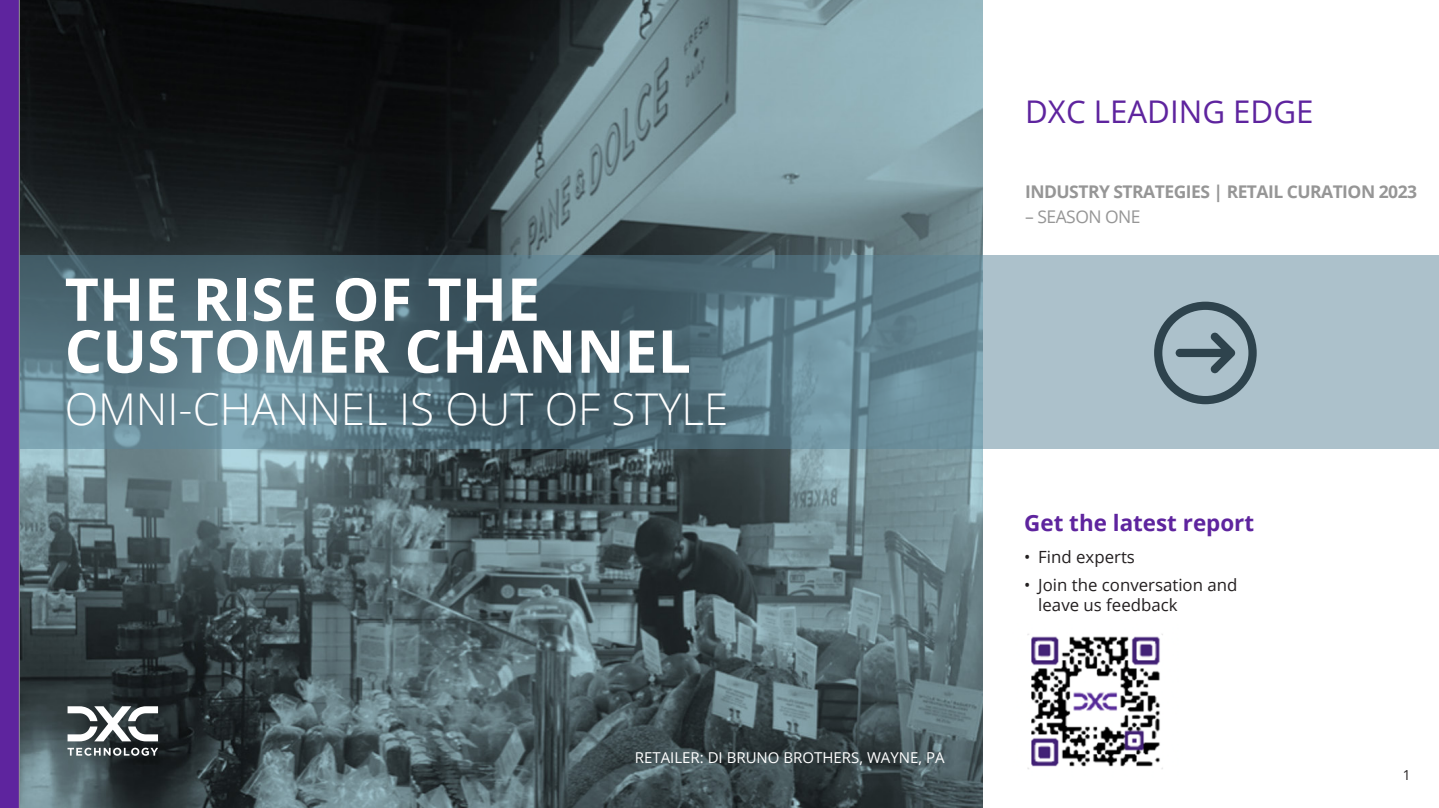
<style>
.page{position:relative;width:1439px;height:808px;background:#fff}
.page>*{position:absolute;margin:0;border:0;box-sizing:border-box;transform-origin:0 0}
.Body_text{font:700 59.12px/52px "Open Sans";color:#fff}
.Body_text-2{font:300 43.88px "Open Sans";color:#fff}
.t1{font:31.25px "Open Sans";color:#5e249e}
.Body_text-3{font:700 22.38px "Open Sans";color:#5e249e}
.Body_text-4{font:700 17.5px "Open Sans";letter-spacing:-.03em;color:#969696}
.Body_text-5{font:17.5px "Open Sans";letter-spacing:-.03em;color:#969696}
.Bullets{font:16.75px/20.1px "Open Sans";color:#231f20}
.Body_text-6{font:15px "Open Sans";color:#fff}
.t2{font:13.75px "Open Sans";color:#231f20}
</style>
<div class="page">
<img style="left:19px;top:0;width:963px;height:808px">
<svg style="left:68px;top:748px;width:90px;height:8px"></svg>
<svg style="left:68px;top:706px;width:90px;height:35px"></svg>
<img style="left:1027px;top:634px;width:136px;height:135px">
<svg style="left:19px;top:255px;width:1420px;height:193px"></svg>
<svg style="left:1154px;top:302px;width:102px;height:102px"></svg>
<div style="left:0;top:0;width:19px;height:808px;background:#5e249e"></div>
<p class="Body_text" style="left:65px;top:272px;width:628px">THE RISE OF THE<br>CUSTOMER CHANNEL</p>
<p class="Body_text-2" style="left:65px;top:379px;width:665px">OMNI-CHANNEL IS OUT OF STYLE</p>
<p class="Body_text-6" style="left:635px;top:747px;width:311px">RETAILER: DI BRUNO BROTHERS, WAYNE, PA</p>
<p class="t1" style="left:1025px;top:90px;width:290px">DXC LEADING EDGE</p>
<p class="Body_text-4" style="left:1025px;top:179px;width:393px">INDUSTRY STRATEGIES | RETAIL CURATION 2023</p>
<p class="Body_text-5" style="left:1025px;top:204px;width:117px">– SEASON ONE</p>
<p class="Body_text-3" style="left:1024px;top:507px;width:231px">Get the latest report</p>
<p class="Bullets" style="left:1024px;top:546px;width:112px">• Find experts</p>
<p class="Bullets" style="left:1038px;top:575px;width:201px;text-indent:-14px">• Join the conversation and leave us feedback</p>
<p class="t2" style="left:1402px;top:765px;width:9px">1</p>
</div>
